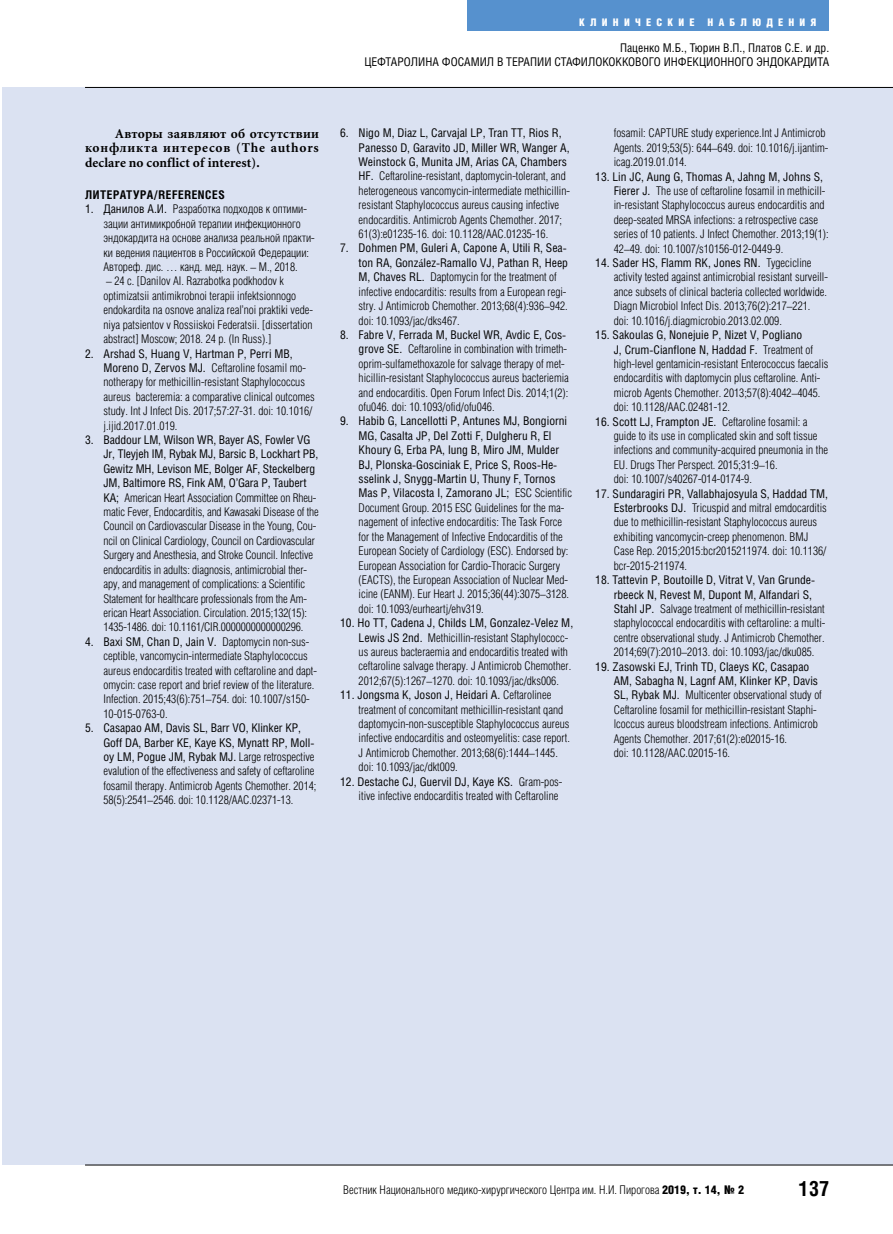
<style>
.page{position:relative;width:893px;height:1234px;background:#fff}
.page>*{position:absolute;margin:0;border:0;box-sizing:border-box;transform-origin:0 0}
.t1{font:700 21px "Helios Cond";color:#000}
.main_text{font:700 13.5px/14.4px "Minion Cyr";letter-spacing:.01em;color:#000;text-align:justify}
.literature{font:300 12px/14.4px "Helios Cond";color:#000}
.t2{font:12px/14.4px "Helios Cond";color:#000;text-align:right}
.literature-2{font:700 12px "Helios Cond";letter-spacing:.05em;color:#000}
.t3{font:900 10.5px "Helios Cond";letter-spacing:.5em;color:#fff}
.s1{font-weight:400}
.s2{font-family:"Minion Pro";font-weight:400}
.s3{font-weight:900}
</style>
<div class="page">
<div style="left:2px;top:87px;width:891px;height:1077px;background:#dbe2f2"></div>
<hr style="left:85px;top:1164px;width:808px;height:1px;background:#000">
<hr style="left:85px;top:87px;width:808px;height:1px;background:#000">
<div style="left:468px;top:0;width:361px;height:30px;background:#5691ce"></div>
<p class="t3" style="left:579px;top:16px;width:117px">КЛИНИЧЕСКИЕ</p>
<p class="t3" style="left:708px;top:16px;width:110px">НАБЛЮДЕНИЯ</p>
<p class="t2" style="left:364px;top:40px;width:466px">Паценко М.Б., Тюрин В.П., Платов С.Е. и др.<br>ЦЕФТАРОЛИНА ФОСАМИЛ В ТЕРАПИИ СТАФИЛОКОККОВОГО ИНФЕКЦИОННОГО ЭНДОКАРДИТА</p>
<p class="main_text" style="left:85px;top:126px;width:235px;text-indent:30px">Авторы заявляют об отсутствии конфликта интересов (The authors declare no conflict of interest).</p>
<p class="literature-2" style="left:85px;top:187px;width:141px">ЛИТЕРАТУРА/REFERENCES</p>
<p class="literature" style="left:103px;top:202px;width:213px;text-indent:-18px"><span class="s1">1. Данилов А.И.</span> Разработка подходов к оптими&shy;зации антимикробной терапии инфекционного эндокардита на основе анализа реальной практи&shy;ки ведения пациентов в Российской Федерации:<br>Автореф. дис. … канд. мед. наук. – М., 2018.</p>
<p class="literature" style="left:103px;top:274px;width:211px">– 24 с. [Danilov AI. Razrabotka podkhodov k optimizatsii antimikrobnoi terapii infektsionnogo endokardita na osnove analiza real’noi praktiki vede&shy;niya patsientov v Rossiiskoi Federatsii. [dissertation abstract] Moscow; 2018. 24 p. (In Russ).]</p>
<p class="literature" style="left:103px;top:346px;width:213px;text-indent:-18px"><span class="s1">2. Arshad S, Huang V, Hartman P, Perri MB, Moreno D, Zervos MJ.</span> Ceftaroline fosamil mo&shy;notherapy for methicillin-resistant Staphylococcus aureus bacteremia: a comparative clinical outcomes study. Int J Infect Dis. 2017;57:27-31. doi: 10.1016/ j.ijid.2017.01.019.</p>
<p class="literature" style="left:103px;top:432px;width:217px;text-indent:-18px"><span class="s1">3. Baddour LM, Wilson WR, Bayer AS, Fowler VG Jr, Tleyjeh IM, Rybak MJ, Barsic B, Lockhart PB, Gewitz MH, Levison ME, Bolger AF, Steckelberg JM, Baltimore RS, Fink AM, O’Gara P, Taubert KA;</span> American Heart Association Committee on Rheu&shy;matic Fever, Endocarditis, and Kawasaki Disease of the Council on Cardiovascular Disease in the Young, Cou&shy;ncil on Clinical Cardiology, Council on Cardiovascular Surgery and Anesthesia, and Stroke Council. Infective endocarditis in adults: diagnosis, antimicrobial ther&shy;apy, and management of complications: a Scientific Statement for healthcare professionals from the Am&shy;erican Heart Association. Circulation. 2015;132(15):<br>1435-1486. doi: 10.1161/CIR.0000000000000296.</p>
<p class="literature" style="left:103px;top:634px;width:215px;text-indent:-18px"><span class="s1">4. Baxi SM, Chan D, Jain V.</span> Daptomycin non-sus&shy;ceptible, vancomycin-intermediate Staphylococcus aureus endocarditis treated with ceftaroline and dapt&shy;omycin: case report and brief review of the literature.<br>Infection. 2015;43(6):751–754. doi: 10.1007/s150- 10-015-0763-0.</p>
<p class="literature" style="left:103px;top:720px;width:214px;text-indent:-18px"><span class="s1">5. Casapao AM, Davis SL, Barr VO, Klinker KP, Goff DA, Barber KE, Kaye KS, Mynatt RP, Moll&shy;oy LM, Pogue JM, Rybak MJ.</span> Large retrospective evalution of the effectiveness and safety of ceftaroline fosamil therapy. Antimicrob Agents Chemother. 2014; 58(5):2541–2546. doi: 10.1128/AAC.02371-13.</p>
<p class="literature" style="left:359px;top:126px;width:213px;text-indent:-18px"><span class="s1">6. Nigo M, Diaz L, Carvajal LP, Tran TT, Rios R, Panesso D, Garavito JD, Miller WR, Wanger A, Weinstock G, Munita JM, Arias CA, Chambers HF.</span> Ceftaroline-resistant, daptomycin-tolerant, and heterogeneous vancomycin-intermediate methicillin&shy;resistant Staphylococcus aureus causing infective endocarditis. Antimicrob Agents Chemother. 2017; 61(3):e01235-16. doi: 10.1128/AAC.01235-16.</p>
<p class="literature" style="left:359px;top:241px;width:211px;text-indent:-18px"><span class="s1">7. Dohmen PM, Guleri A, Capone A, Utili R, Sea&shy;ton RA, Gonz</span><span class="s2">á</span><span class="s1">lez-Ramallo VJ, Pathan R, Heep M, Chaves RL.</span> Daptomycin for the treatment of infective endocarditis: results from a European regi&shy;stry. J Antimicrob Chemother. 2013;68(4):936–942. doi: 10.1093/jac/dks467.</p>
<p class="literature" style="left:359px;top:327px;width:212px;text-indent:-18px"><span class="s1">8. Fabre V, Ferrada M, Buckel WR, Avdic E, Cos&shy;grove SE.</span> Ceftaroline in combination with trimeth&shy;oprim-sulfamethoxazole for salvage therapy of met&shy;hicillin-resistant Staphylococcus aureus bacteriemia and endocarditis. Open Forum Infect Dis. 2014;1(2): ofu046. doi: 10.1093/ofid/ofu046.</p>
<p class="literature" style="left:359px;top:414px;width:215px;text-indent:-18px"><span class="s1">9. Habib G, Lancellotti P, Antunes MJ, Bongiorni MG, Casalta JP, Del Zotti F, Dulgheru R, El Khoury G, Erba PA, Iung B, Miro JM, Mulder BJ, Plonska-Gosciniak E, Price S, Roos-He&shy;sselink J, Snygg-Martin U, Thuny F, Tornos Mas P, Vilacosta I, Zamorano JL;</span> ESC Scientific Document Group. 2015 ESC Guidelines for the ma&shy;nagement of infective endocarditis: The Task Force for the Management of Infective Endocarditis of the European Society of Cardiology (ESC). Endorsed by:<br>European Association for Cardio-Thoracic Surgery (EACTS), the European Association of Nuclear Med&shy;icine (EANM). Eur Heart J. 2015;36(44):3075–3128. doi: 10.1093/eurheartj/ehv319.</p>
<p class="literature" style="left:359px;top:615px;width:216px;text-indent:-18px"><span class="s1">10. Ho TT, Cadena J, Childs LM, Gonzalez-Velez M, Lewis JS 2nd.</span> Methicillin-resistant Staphylococc&shy;us aureus bacteraemia and endocarditis treated with ceftaroline salvage therapy. J Antimicrob Chemother.<br>2012;67(5):1267–1270. doi: 10.1093/jac/dks006.</p>
<p class="literature" style="left:359px;top:687px;width:213px;text-indent:-18px"><span class="s1">11. Jongsma K, Joson J, Heidari A.</span> Ceftarolinee treatment of concomitant methicillin-resistant qand daptomycin-non-susceptible Staphylococcus aureus infective endocarditis and osteomyelitis: case report.<br>J Antimicrob Chemother. 2013;68(6):1444–1445. doi: 10.1093/jac/dkt009.</p>
<p class="literature" style="left:359px;top:774px;width:205px;text-indent:-18px"><span class="s1">12. Destache CJ, Guervil DJ, Kaye KS.</span> Gram-pos&shy;itive infective endocarditis treated with Ceftaroline</p>
<p class="literature" style="left:614px;top:126px;width:216px">fosamil: CAPTURE study experience.Int J Antimicrob<br>Agents. 2019;53(5): 644–649. doi: 10.1016/j.ijantim&shy;icag.2019.01.014.</p>
<p class="literature" style="left:614px;top:169px;width:216px;text-indent:-18px"><span class="s1">13. Lin JC, Aung G, Thomas A, Jahng M, Johns S, Fierer J.</span> The use of ceftaroline fosamil in methicill&shy;in-resistant Staphylococcus aureus endocarditis and deep-seated MRSA infections: a retrospective case series of 10 patients. J Infect Chemother. 2013;19(1):<br>42–49. doi: 10.1007/s10156-012-0449-9.</p>
<p class="literature" style="left:614px;top:255px;width:216px;text-indent:-18px"><span class="s1">14. Sader HS, Flamm RK, Jones RN.</span> Tygecicline activity tested against antimicrobial resistant surveill&shy;ance subsets of clinical bacteria collected worldwide.<br>Diagn Microbiol Infect Dis. 2013;76(2):217–221. doi: 10.1016/j.diagmicrobio.2013.02.009.</p>
<p class="literature" style="left:614px;top:327px;width:216px;text-indent:-18px"><span class="s1">15. Sakoulas G, Nonejuie P, Nizet V, Pogliano<br>J, Crum-Cianflone N, Haddad F.</span> Treatment of high-level gentamicin-resistant Enterococcus faecalis endocarditis with daptomycin plus ceftaroline. Anti&shy;microb Agents Chemother. 2013;57(8):4042–4045. doi: 10.1128/AAC.02481-12.</p>
<p class="literature" style="left:614px;top:414px;width:216px;text-indent:-18px"><span class="s1">16. Scott LJ, Frampton JE.</span> Ceftaroline fosamil: a guide to its use in complicated skin and soft tissue infections and community-acquired pneumonia in the EU. Drugs Ther Perspect. 2015;31:9–16.<br>doi: 10.1007/s40267-014-0174-9.</p>
<p class="literature" style="left:614px;top:486px;width:216px;text-indent:-18px"><span class="s1">17. Sundaragiri PR, Vallabhajosyula S, Haddad TM, Esterbrooks DJ.</span> Tricuspid and mitral emdocarditis due to methicillin-resistant Staphylococcus aureus exhibiting vancomycin-creep phenomenon. BMJ Case Rep. 2015;2015:bcr2015211974. doi: 10.1136/ bcr-2015-211974.</p>
<p class="literature" style="left:614px;top:572px;width:213px;text-indent:-18px"><span class="s1">18. Tattevin P, Boutoille D, Vitrat V, Van Grunde&shy;rbeeck N, Revest M, Dupont M, Alfandari S, Stahl JP.</span> Salvage treatment of methicillin-resistant staphylococcal endocarditis with ceftaroline: a multi&shy;centre observational study. J Antimicrob Chemother.<br>2014;69(7):2010–2013. doi: 10.1093/jac/dku085.</p>
<p class="literature" style="left:614px;top:659px;width:210px;text-indent:-18px"><span class="s1">19. Zasowski EJ, Trinh TD, Claeys KC, Casapao AM, Sabagha N, Lagnf AM, Klinker KP, Davis SL, Rybak MJ.</span> Multicenter observational study of Ceftaroline fosamil for methicillin-resistant Staphi&shy;lcoccus aureus bloodstream infections. Antimicrob Agents Chemother. 2017;61(2):e02015-16.<br>doi: 10.1128/AAC.02015-16.</p>
<p class="literature" style="left:343px;top:1181px;width:402px">Вестник Национального медико-хирургического Центра им. Н.И. Пирогова <span class="s3">2019, т. 14, № 2</span></p>
<h1 class="t1" style="left:799px;top:1175px;width:32px">137</h1>
</div>
